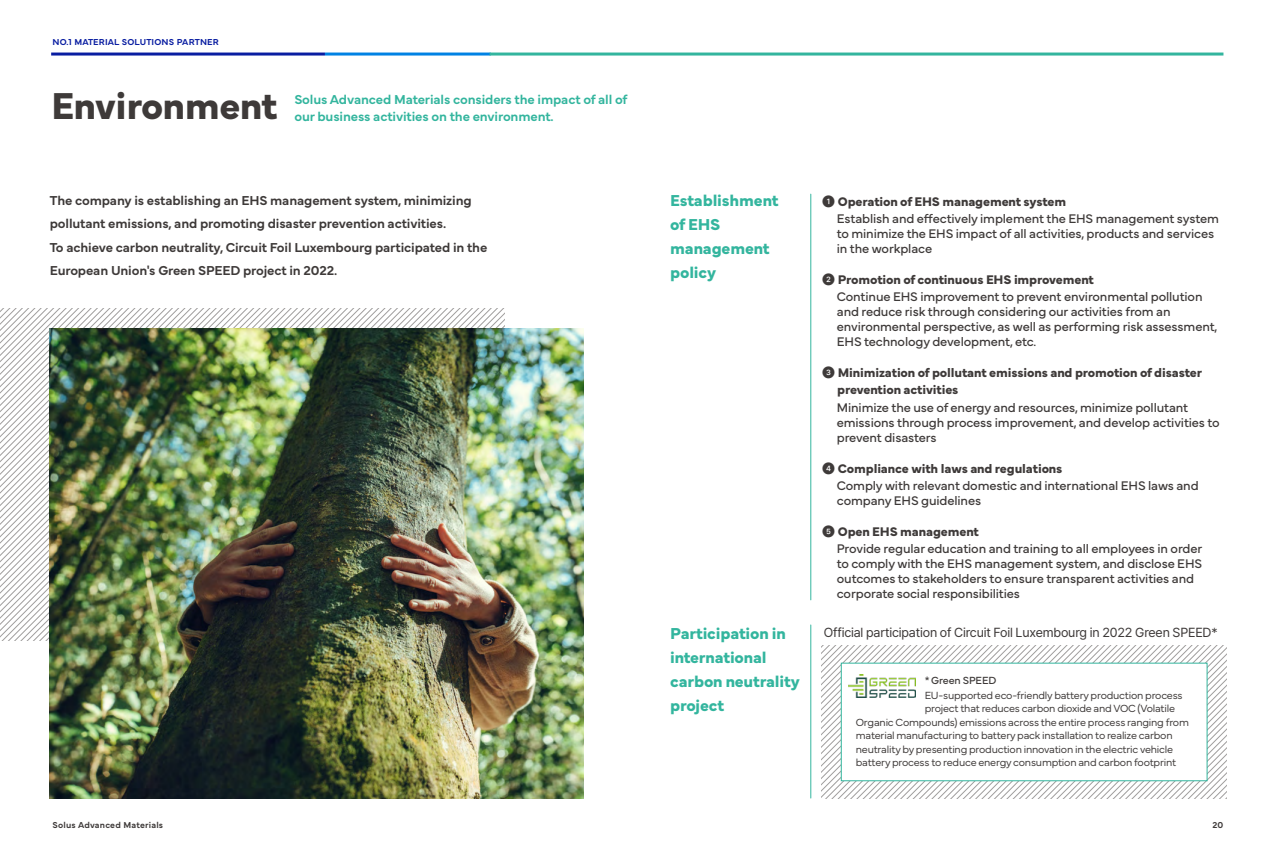
<style>
.page{position:relative;width:1276px;height:851px;background:#fff}
.page>*{position:absolute;margin:0;border:0;box-sizing:border-box;transform-origin:0 0}
.t1{font:700 39px "Mundial";letter-spacing:-.01em;color:#3e3a39}
.t2{font:700 16.5px/24px "Mundial";letter-spacing:-.01em;color:#33b59e}
.t3{font:600 13.5px/23.2px "Mundial";letter-spacing:-.01em;color:#3e3a39}
.t4{font:600 13.5px/16.5px "Mundial";letter-spacing:-.01em;color:#33b59e}
.t5{font:13.05px/15px "Mundial";letter-spacing:-.01em;color:#3e3a39}
.t6{font:700 13.05px/16.5px "Mundial";letter-spacing:-.01em;color:#3e3a39}
.t7{font:13.05px "Pretendard";letter-spacing:-.01em;color:#3e3a39}
.t8{font:300 10.8px "Mundial";letter-spacing:-.02em;color:#3e3a39}
.t9{font:10.8px "Mundial";letter-spacing:-.01em;color:#3e3a39}
.t10{font:600 9px "Mundial";letter-spacing:.02em;color:#091da1}
.t11{font:600 9px "Mundial";letter-spacing:.02em;color:#3e3a39}
.s1{font-family:"Pretendard"}
.s2{font-weight:700}
.s3{font-family:"Pretendard";font-weight:400}
</style>
<div class="page">
<svg style="left:822px;top:645px;width:404px;height:153px"></svg>
<div style="left:841px;top:663px;width:366px;height:117px;background:#fff"></div>
<svg style="left:51px;top:52px;width:274px;height:4px"></svg>
<svg style="left:325px;top:52px;width:164px;height:4px"></svg>
<svg style="left:489px;top:52px;width:734px;height:4px;background:#65c6b5"></svg>
<img style="left:848px;top:674px;width:67px;height:23px">
<svg style="left:377px;top:308px;width:128px;height:20px"></svg>
<img style="left:50px;top:328px;width:534px;height:470px">
<hr style="left:810px;top:194px;width:1px;height:405px;background:#33b59e">
<hr style="left:810px;top:625px;width:1px;height:173px;background:#33b59e">
<p class="t10" style="left:52px;top:35px;width:168px">NO.1 MATERIAL SOLUTIONS PARTNER</p>
<h1 class="t1" style="left:51px;top:75px;width:228px">Environment</h1>
<p class="t4" style="left:294px;top:90px;width:335px">Solus Advanced Materials considers the impact of all of our business activities on the environment.</p>
<p class="t2" style="left:670px;top:187px;width:110px">Establishment of EHS management policy</p>
<p class="t3" style="left:50px;top:187px;width:439px">The company is establishing an EHS management system, minimizing pollutant emissions, and promoting disaster prevention activities.<br>To achieve carbon neutrality, Circuit Foil Luxembourg participated in the European Union's Green SPEED project in 2022.</p>
<p class="t5" style="left:837px;top:192px;width:384px;line-height:16.5px;text-indent:-15px"><span class="s1">❶</span> <span class="s2">Operation of EHS management system<br></span>Establish and effectively implement the EHS management system</p>
<p class="t5" style="left:837px;top:224px;width:379px">to minimize the EHS impact of all activities, products and services in the workplace</p>
<p class="t5" style="left:837px;top:270px;width:367px;line-height:16.5px;text-indent:-15px"><span class="s1">❷</span> <span class="s2">Promotion of continuous EHS improvement<br></span>Continue EHS improvement to prevent environmental pollution</p>
<p class="t5" style="left:837px;top:302px;width:382px">and reduce risk through considering our activities from an environmental perspective, as well as performing risk assessment,<br>EHS technology development, etc.</p>
<p class="t6" style="left:837px;top:363px;width:366px;text-indent:-15px"><span class="s3">❸</span> Minimization of pollutant emissions and promotion of disaster prevention activities</p>
<p class="t5" style="left:837px;top:398px;width:384px">Minimize the use of energy and resources, minimize pollutant emissions through process improvement, and develop activities to prevent disasters</p>
<p class="t5" style="left:837px;top:459px;width:363px;line-height:16.5px;text-indent:-15px"><span class="s1">❹</span> <span class="s2">Compliance with laws and regulations<br></span>Comply with relevant domestic and international EHS laws and</p>
<p class="t5" style="left:837px;top:491px;width:146px">company EHS guidelines</p>
<p class="t5" style="left:837px;top:522px;width:367px;line-height:16.5px;text-indent:-15px"><span class="s1">❺</span> <span class="s2">Open EHS management<br></span>Provide regular education and training to all employees in order</p>
<p class="t5" style="left:837px;top:554px;width:367px">to comply with the EHS management system, and disclose EHS outcomes to stakeholders to ensure transparent activities and corporate social responsibilities</p>
<p class="t7" style="left:824px;top:623px;width:395px">Official participation of Circuit Foil Luxembourg in 2022 Green SPEED*</p>
<p class="t2" style="left:670px;top:620px;width:131px">Participation in international carbon neutrality project</p>
<p class="t9" style="left:924px;top:671px;width:73px">* Green SPEED</p>
<p class="t8" style="left:924px;top:686px;width:259px">EU-supported eco-friendly battery production process</p>
<p class="t8" style="left:924px;top:700px;width:252px">project that reduces carbon dioxide and VOC (Volatile</p>
<p class="t8" style="left:856px;top:713px;width:335px">Organic Compounds) emissions across the entire process ranging from</p>
<p class="t8" style="left:856px;top:727px;width:318px">material manufacturing to battery pack installation to realize carbon</p>
<p class="t8" style="left:856px;top:740px;width:319px">neutrality by presenting production innovation in the electric vehicle</p>
<p class="t8" style="left:856px;top:754px;width:322px">battery process to reduce energy consumption and carbon footprint</p>
<p class="t11" style="left:52px;top:817px;width:112px">Solus Advanced Materials</p>
<p class="t11" style="left:1212px;top:817px;width:13px">20</p>
</div>
